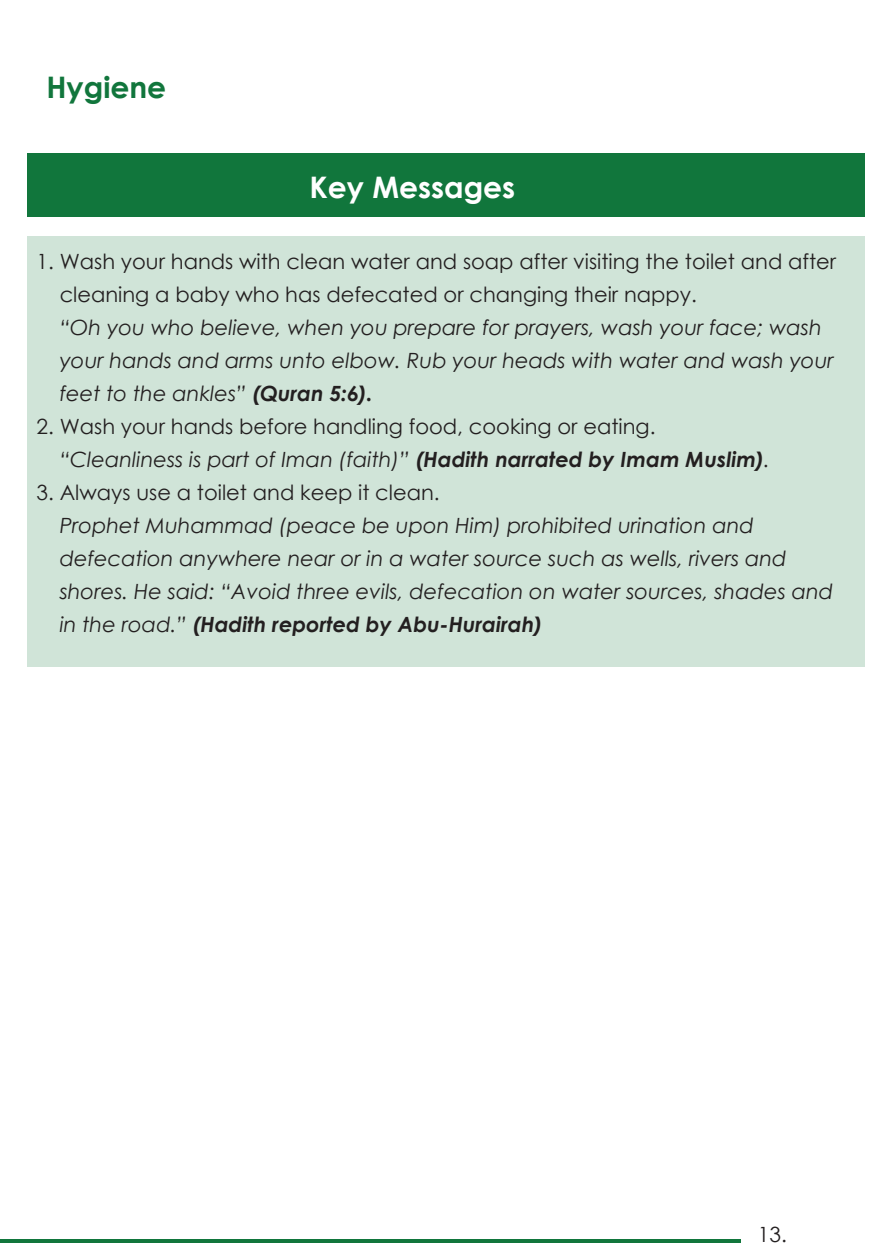
<style>
.page{position:relative;width:893px;height:1259px;background:#fff}
.page>*{position:absolute;margin:0;border:0;box-sizing:border-box;transform-origin:0 0}
.t1{font:700 29.7px "Century Gothic";color:#fff}
.t2{font:700 29.7px "Century Gothic";color:#11763c}
.t3{font:italic 21px/33px "Century Gothic";color:#231f20}
.t4{font:21px/33px "Century Gothic";color:#231f20}
.s1{font-weight:700}
.s2{font-style:italic}
.s3{font-weight:700;font-style:italic}
</style>
<div class="page">
<div style="left:28px;top:236px;width:837px;height:430px;background:#d0e4d8"></div>
<div style="left:28px;top:153px;width:837px;height:63px;background:#11763c"></div>
<hr style="left:0;top:1239px;width:740px;height:3px;background:#11763c">
<h1 class="t2" style="left:46px;top:65px;width:121px">Hygiene</h1>
<h1 class="t1" style="left:310px;top:164px;width:207px">Key Messages</h1>
<p class="t4" style="left:60px;top:245px;width:778px;text-indent:-23px">1. Wash your hands with clean water and soap after visiting the toilet and after cleaning a baby who has defecated or changing their nappy.</p>
<p class="t3" style="left:60px;top:311px;width:776px">“Oh you who believe, when you prepare for prayers, wash your face; wash your hands and arms unto elbow. Rub your heads with water and wash your feet to the ankles” <span class="s1">(Quran 5:6).</span></p>
<p class="t4" style="left:60px;top:410px;width:712px;text-indent:-23px">2. Wash your hands before handling food, cooking or eating. <span class="s2">“Cleanliness is part of Iman (faith)”</span> <span class="s3">(Hadith narrated by Imam Muslim)</span><span class="s2">.</span></p>
<p class="t4" style="left:36px;top:476px;width:405px">3. Always use a toilet and keep it clean.</p>
<p class="t3" style="left:60px;top:509px;width:775px">Prophet Muhammad (peace be upon Him) prohibited urination and defecation anywhere near or in a water source such as wells, rivers and shores. He said: “Avoid three evils, defecation on water sources, shades and in the road.” <span class="s1">(Hadith reported by Abu-Hurairah)</span></p>
<p class="t4" style="left:758px;top:1218px;width:31px">13.</p>
</div>
